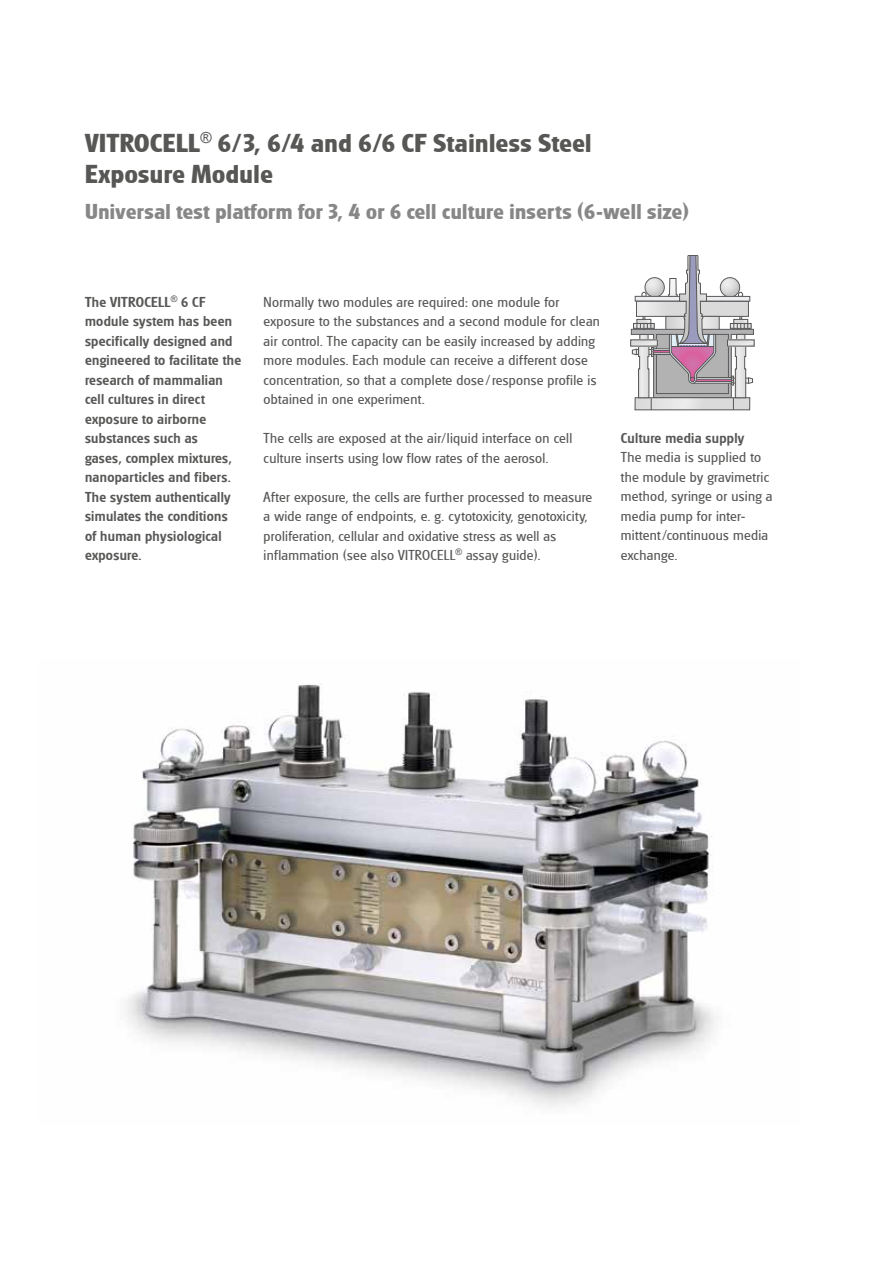
<style>
.page{position:relative;width:893px;height:1263px;background:#fff}
.page>*{position:absolute;margin:0;border:0;box-sizing:border-box;transform-origin:0 0}
.t1{font:700 27px/31.5px "Glasgow RR";letter-spacing:.02em;color:#575756}
.t2{font:700 22.5px "Glasgow RR";letter-spacing:.02em;color:#878787}
.t3{font:15px/19.5px "Glasgow RR";letter-spacing:.02em;color:#575756}
.t4{font:500 15px/19.5px "Glasgow RR";letter-spacing:.02em;color:#575756}
.s1{font-weight:500}
</style>
<div class="page">
<img style="left:125px;top:684px;width:593px;height:423px">
<div style="left:630px;top:340px;width:27px;height:6px;border:1px solid #575756"></div>
<svg style="left:631px;top:255px;width:123px;height:155px"></svg>
<p class="t1" style="left:85px;top:128px;width:508px">VITROCELL<sup>®</sup> 6/3, 6/4 and 6/6 CF Stainless Steel<br>Exposure Module</p>
<p class="t2" style="left:85px;top:199px;width:605px">Universal test platform for 3, 4 or 6 cell culture inserts (6-well size)</p>
<p class="t4" style="left:85px;top:292px;width:158px">The VITROCELL<sup>®</sup> 6 CF module system has been specifically designed and engineered to facilitate the research of mammalian cell cultures in direct exposure to airborne substances such as<br>gases, complex mixtures, nanoparticles and fibers.<br>The system authentically simulates the conditions of human physiological exposure.</p>
<p class="t3" style="left:264px;top:292px;width:338px">Normally two modules are required: one module for exposure to the substances and a second module for clean air control. The capacity can be easily increased by adding more modules. Each module can receive a different dose concentration, so that a complete dose/response profile is obtained in one experiment.</p>
<p class="t3" style="left:264px;top:429px;width:310px">The cells are exposed at the air/liquid interface on cell culture inserts using low flow rates of the aerosol.</p>
<p class="t3" style="left:264px;top:487px;width:330px">After exposure, the cells are further processed to measure a wide range of endpoints, e. g. cytotoxicity, genotoxicity, proliferation, cellular and oxidative stress as well as inflammation (see also VITROCELL<sup>®</sup> assay guide).</p>
<p class="t3" style="left:621px;top:428px;width:153px"><span class="s1">Culture media supply<br></span>The media is supplied to the module by gravimetric method, syringe or using a media pump for inter&shy;mittent/continuous media exchange.</p>
</div>
